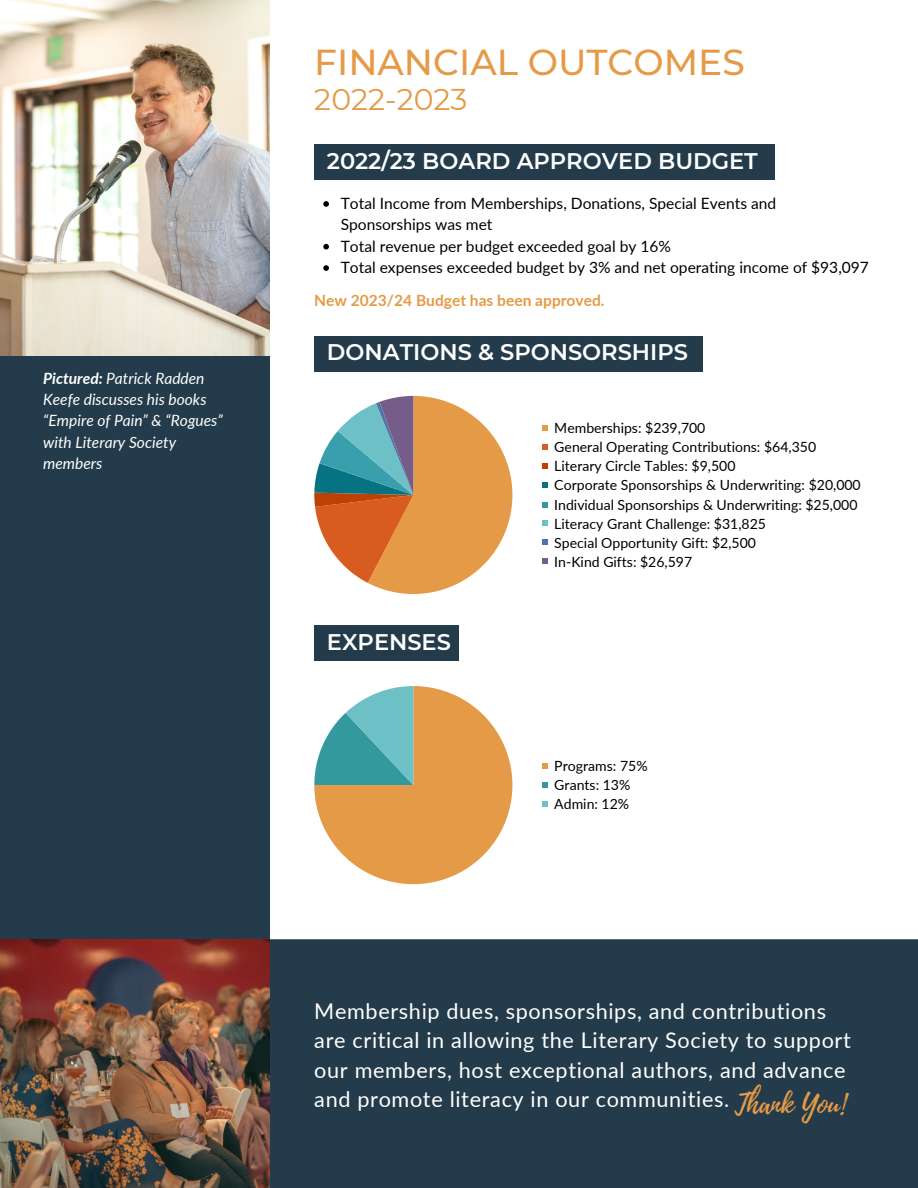
<style>
.page{position:relative;width:918px;height:1188px;background:#fff}
.page>*{position:absolute;margin:0;border:0;box-sizing:border-box;transform-origin:0 0}
.t1{font:500 36px "Montserrat";color:#e59a47}
.t2{font:30px "Montserrat";color:#e59a47}
.t3{font:28.05px "Playlist Script";color:#e59a47}
.t4{font:600 22.5px "Montserrat";color:#fff}
.t5{font:21.6px/29.2px "Lato";letter-spacing:.03em;color:#fff}
.t6{font:15.6px/21.3px "Lato";color:#000001}
.t7{font:italic 15.6px/21.3px "Lato";color:#fff}
.t8{font:700 15.6px "Lato";color:#e59a47}
.t9{font:14.1px "Lato";color:#000001}
.s1{font-weight:700}
</style>
<div class="page">
<div style="left:0;top:0;width:270px;height:1188px;background:#233b4a"></div>
<img style="left:0;top:0;width:270px;height:355px">
<div style="left:314px;top:144px;width:461px;height:36px;background:#233b4a"></div>
<div style="left:314px;top:336px;width:389px;height:36px;background:#233b4a"></div>
<svg style="left:323px;top:201px;width:6px;height:6px"></svg>
<svg style="left:323px;top:244px;width:6px;height:6px"></svg>
<svg style="left:323px;top:265px;width:6px;height:6px"></svg>
<div style="left:314px;top:626px;width:145px;height:35px;background:#233b4a"></div>
<svg style="left:314px;top:396px;width:198px;height:198px"></svg>
<svg style="left:542px;top:559px;width:6px;height:5px"></svg>
<svg style="left:542px;top:539px;width:6px;height:6px"></svg>
<svg style="left:542px;top:520px;width:6px;height:6px"></svg>
<svg style="left:542px;top:502px;width:6px;height:5px"></svg>
<svg style="left:542px;top:483px;width:6px;height:5px"></svg>
<svg style="left:542px;top:463px;width:6px;height:6px"></svg>
<svg style="left:542px;top:444px;width:6px;height:6px"></svg>
<svg style="left:542px;top:426px;width:6px;height:5px"></svg>
<svg style="left:314px;top:686px;width:198px;height:198px"></svg>
<svg style="left:542px;top:801px;width:6px;height:6px"></svg>
<svg style="left:542px;top:782px;width:6px;height:6px"></svg>
<svg style="left:542px;top:764px;width:6px;height:5px"></svg>
<div style="left:270px;top:939px;width:648px;height:249px;background:#233b4a"></div>
<img style="left:0;top:939px;width:270px;height:249px">
<p class="t7" style="left:43px;top:367px;width:181px"><span class="s1">Pictured:</span> Patrick Radden<br>Keefe discusses his books “Empire of Pain” &amp; “Rogues” with Literary Society members</p>
<p class="t1" style="left:314px;top:40px;width:432px">FINANCIAL OUTCOMES</p>
<p class="t2" style="left:314px;top:81px;width:155px">2022-2023</p>
<p class="t4" style="left:327px;top:147px;width:432px">2022/23 BOARD APPROVED BUDGET</p>
<p class="t6" style="left:341px;top:192px;width:437px">Total Income from Memberships, Donations, Special Events and<br>Sponsorships was met</p>
<p class="t6" style="left:341px;top:235px;width:332px">Total revenue per budget exceeded goal by 16%</p>
<p class="t6" style="left:341px;top:256px;width:530px">Total expenses exceeded budget by 3% and net operating income of $93,097</p>
<p class="t8" style="left:314px;top:290px;width:292px">New 2023/24 Budget has been approved.</p>
<p class="t4" style="left:327px;top:339px;width:363px">DONATIONS &amp; SPONSORSHIPS</p>
<p class="t4" style="left:327px;top:628px;width:125px">EXPENSES</p>
<p class="t9" style="left:554px;top:419px;width:153px">Memberships: $239,700</p>
<p class="t9" style="left:554px;top:438px;width:263px">General Operating Contributions: $64,350</p>
<p class="t9" style="left:554px;top:457px;width:183px">Literary Circle Tables: $9,500</p>
<p class="t9" style="left:554px;top:477px;width:308px">Corporate Sponsorships &amp; Underwriting: $20,000</p>
<p class="t9" style="left:554px;top:496px;width:305px">Individual Sponsorships &amp; Underwriting: $25,000</p>
<p class="t9" style="left:554px;top:515px;width:213px">Literacy Grant Challenge: $31,825</p>
<p class="t9" style="left:554px;top:534px;width:203px">Special Opportunity Gift: $2,500</p>
<p class="t9" style="left:554px;top:553px;width:139px">In-Kind Gifts: $26,597</p>
<p class="t9" style="left:554px;top:757px;width:95px">Programs: 75%</p>
<p class="t9" style="left:554px;top:776px;width:78px">Grants: 13%</p>
<p class="t9" style="left:554px;top:795px;width:76px">Admin: 12%</p>
<p class="t5" style="left:314px;top:996px;width:538px">Membership dues, sponsorships, and contributions are critical in allowing the Literary Society to support our members, host exceptional authors, and advance and promote literacy in our communities.</p>
<p class="t3" style="left:735px;top:1084px;width:112px">Thank You!</p>
</div>
